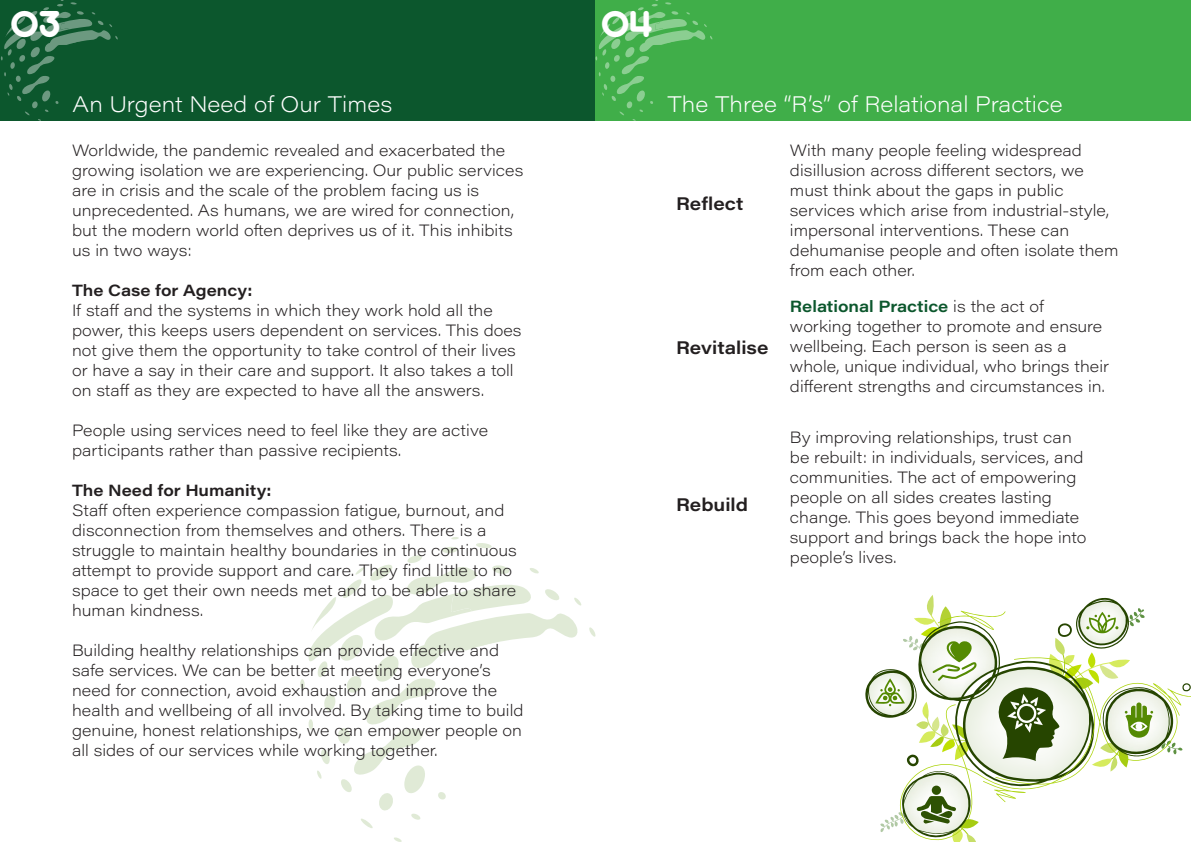
<style>
.page{position:relative;width:1191px;height:842px;background:#fff}
.page>*{position:absolute;margin:0;border:0;box-sizing:border-box;transform-origin:0 0}
.t1{font:36px "Monoround";color:#fff}
.t2{font:200 22px "Acumin Pro Wide";color:#fff}
.t3{font:600 18px "Acumin Pro Wide";color:#231f20}
.t4{font:200 16px/20px "Acumin Pro Wide";color:#231f20}
.t5{font:600 16px "Acumin Pro Wide";color:#231f20}
.s1{font-weight:600;color:#0c572d}
</style>
<div class="page">
<div style="left:0;top:0;width:595px;height:120px;background:#0c572d"></div>
<div style="left:595px;top:0;width:596px;height:120px;background:#40ae49"></div>
<svg style="left:451px;top:537px;width:8px;height:3px"></svg>
<svg style="left:476px;top:543px;width:16px;height:5px"></svg>
<div style="left:442px;top:547px;width:15px;height:6px;background:#e0ead6;border-radius:50%"></div>
<svg style="left:589px;top:627px;width:7px;height:10px"></svg>
<div style="left:300px;top:679px;width:5px;height:11px;background:#e0ead6;border-radius:50%"></div>
<svg style="left:394px;top:837px;width:8px;height:5px"></svg>
<svg style="left:308px;top:555px;width:274px;height:273px"></svg>
<svg style="left:1px;top:0;width:117px;height:121px"></svg>
<svg style="left:595px;top:0;width:117px;height:121px"></svg>
<svg style="left:865px;top:597px;width:259px;height:235px"></svg>
<svg style="left:897px;top:611px;width:294px;height:223px"></svg>
<svg style="left:916px;top:786px;width:64px;height:56px"></svg>
<svg style="left:991px;top:608px;width:162px;height:164px"></svg>
<svg style="left:875px;top:595px;width:109px;height:165px"></svg>
<p class="t1" style="left:11px;top:10px;width:51px">03</p>
<p class="t2" style="left:73px;top:89px;width:321px">An Urgent Need of Our Times</p>
<p class="t4" style="left:72px;top:140px;width:453px">Worldwide, the pandemic revealed and exacerbated the growing isolation we are experiencing. Our public services are in crisis and the scale of the problem facing us is unprecedented. As humans, we are wired for connection, but the modern world often deprives us of it. This inhibits us in two ways:</p>
<p class="t5" style="left:72px;top:279px;width:182px">The Case for Agency:</p>
<p class="t4" style="left:72px;top:300px;width:451px">If staff and the systems in which they work hold all the power, this keeps users dependent on services. This does not give them the opportunity to take control of their lives or have a say in their care and support. It also takes a toll on staff as they are expected to have all the answers.</p>
<p class="t4" style="left:72px;top:420px;width:417px">People using services need to feel like they are active participants rather than passive recipients.</p>
<p class="t5" style="left:72px;top:479px;width:201px">The Need for Humanity:</p>
<p class="t4" style="left:72px;top:500px;width:446px">Staff often experience compassion fatigue, burnout, and disconnection from themselves and others. There is a struggle to maintain healthy boundaries in the continuous attempt to provide support and care. They find little to no space to get their own needs met and to be able to share human kindness.</p>
<p class="t4" style="left:72px;top:640px;width:453px">Building healthy relationships can provide effective and safe services. We can be better at meeting everyone’s need for connection, avoid exhaustion and improve the health and wellbeing of all involved. By taking time to build genuine, honest relationships, we can empower people on all sides of our services while working together.</p>
<p class="t1" style="left:601px;top:10px;width:53px">04</p>
<p class="t2" style="left:667px;top:89px;width:397px">The Three “R’s” of Relational Practice</p>
<p class="t3" style="left:676px;top:191px;width:69px">Reflect</p>
<p class="t3" style="left:676px;top:334px;width:94px">Revitalise</p>
<p class="t3" style="left:676px;top:491px;width:73px">Rebuild</p>
<p class="t4" style="left:790px;top:140px;width:330px">With many people feeling widespread disillusion across different sectors, we must think about the gaps in public services which arise from industrial-style, impersonal interventions. These can dehumanise people and often isolate them from each other.</p>
<p class="t4" style="left:790px;top:295px;width:320px"><span class="s1">Relational Practice</span> is the act of working together to promote and ensure wellbeing. Each person is seen as a whole, unique individual, who brings their different strengths and circumstances in.</p>
<p class="t4" style="left:790px;top:426px;width:298px">By improving relationships, trust can be rebuilt: in individuals, services, and communities. The act of empowering people on all sides creates lasting change. This goes beyond immediate support and brings back the hope into people’s lives.</p>
</div>
